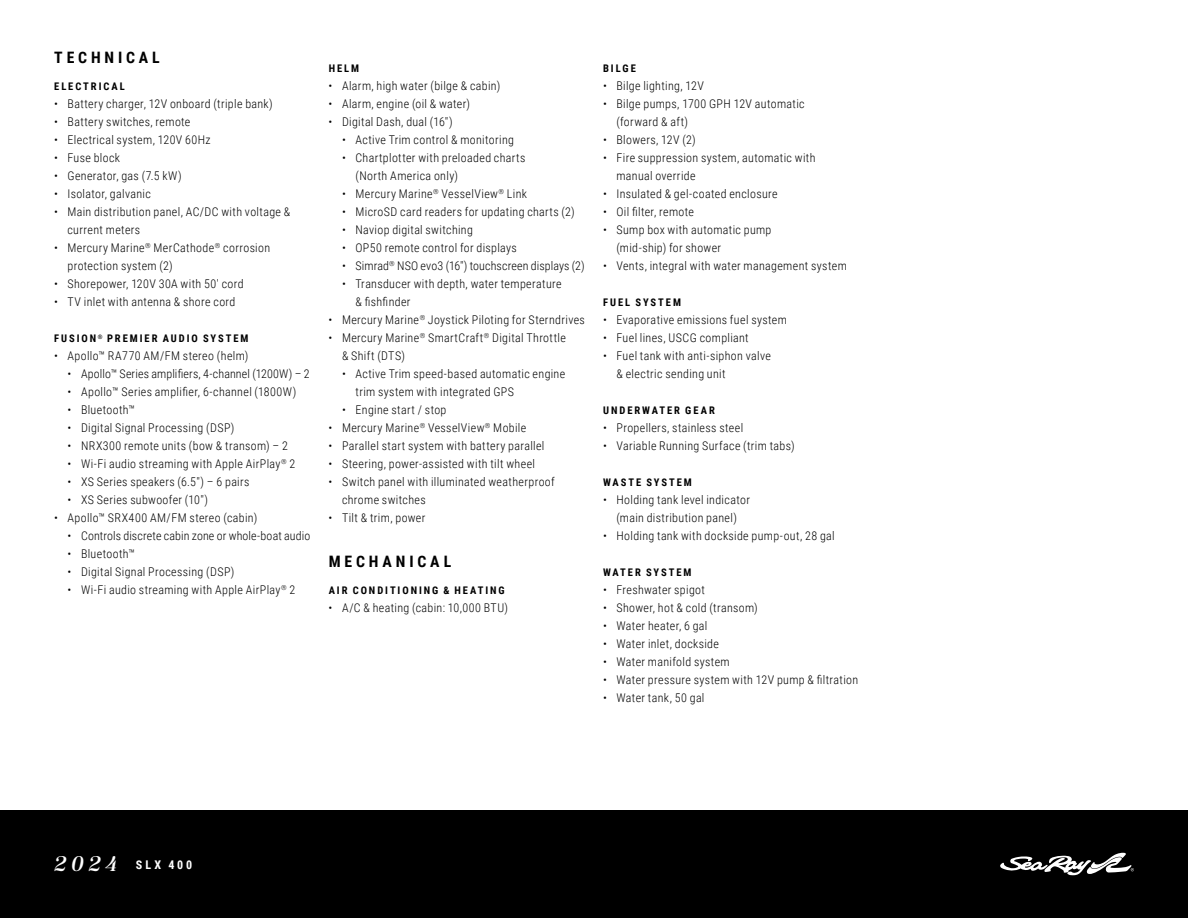
<style>
.page{position:relative;width:1188px;height:918px;background:#fff}
.page>*{position:absolute;margin:0;border:0;box-sizing:border-box;transform-origin:0 0}
.Roboto_Cond_10_5_12__CAPS__-_H2{font:700 15.75px "Roboto Condensed";letter-spacing:.245em;color:#000}
.t1{font:300 12px/18px "Roboto Condensed";letter-spacing:.03em;color:#000}
.t2{font:300 12px "Roboto Condensed";letter-spacing:.01em;color:#000}
.t3{font:700 12px "Roboto Condensed";letter-spacing:.24em;color:#fff}
.Roboto_Cond_7_12__CAPS__-_H3{font:700 10.5px "Roboto Condensed";letter-spacing:.185em;color:#000}
.Roboto_Cond_7_12__CAPS__-_H3__After_H2{font:700 10.5px "Roboto Condensed";letter-spacing:.185em;color:#000}
.s1{font-family:"Isabel";font-weight:400;font-style:italic;font-size:22.5px}
</style>
<div class="page">
<div style="left:0;top:810px;width:1188px;height:108px;background:#000"></div>
<svg style="left:1000px;top:853px;width:134px;height:22px"></svg>
<h2 class="Roboto_Cond_10_5_12__CAPS__-_H2" style="left:54px;top:46px;width:107px">TECHNICAL</h2>
<h3 class="Roboto_Cond_7_12__CAPS__-_H3__After_H2" style="left:54px;top:79px;width:72px">ELECTRICAL</h3>
<p class="t1" style="left:54px;top:94px;width:220px">• Battery charger, 12V onboard (triple bank)</p>
<p class="t1" style="left:54px;top:112px;width:138px">• Battery switches, remote</p>
<p class="t1" style="left:54px;top:130px;width:158px">• Electrical system, 120V 60Hz</p>
<p class="t1" style="left:54px;top:148px;width:68px">• Fuse block</p>
<p class="t1" style="left:54px;top:166px;width:129px">• Generator, gas (7.5 kW)</p>
<p class="t1" style="left:54px;top:184px;width:98px">• Isolator, galvanic</p>
<p class="t1" style="left:68px;top:202px;width:224px;text-indent:-14px">• Main distribution panel, AC/DC with voltage &amp; current meters</p>
<p class="t1" style="left:68px;top:238px;width:204px;text-indent:-14px">• Mercury Marine<sup>®</sup> MerCathode<sup>®</sup> corrosion protection system (2)</p>
<p class="t1" style="left:54px;top:274px;width:191px">• Shorepower, 120V 30A with 50′ cord</p>
<p class="t1" style="left:54px;top:292px;width:183px">• TV inlet with antenna &amp; shore cord</p>
<h3 class="Roboto_Cond_7_12__CAPS__-_H3" style="left:54px;top:331px;width:196px">FUSION<sup>®</sup> PREMIER AUDIO SYSTEM</h3>
<p class="t1" style="left:54px;top:346px;width:196px">• Apollo™ RA770 AM/FM stereo (helm)</p>
<p class="t2" style="left:68px;top:365px;width:244px">• Apollo™ Series amplifiers, 4-channel (1200W) – 2</p>
<p class="t1" style="left:68px;top:382px;width:230px">• Apollo™ Series amplifier, 6-channel (1800W)</p>
<p class="t1" style="left:68px;top:400px;width:69px">• Bluetooth™</p>
<p class="t1" style="left:68px;top:418px;width:168px">• Digital Signal Processing (DSP)</p>
<p class="t1" style="left:68px;top:436px;width:222px">• NRX300 remote units (bow &amp; transom) – 2</p>
<p class="t1" style="left:68px;top:454px;width:229px">• Wi-Fi audio streaming with Apple AirPlay<sup>®</sup> 2</p>
<p class="t1" style="left:68px;top:472px;width:184px">• XS Series speakers (6.5″) – 6 pairs</p>
<p class="t1" style="left:68px;top:490px;width:142px">• XS Series subwoofer (10″)</p>
<p class="t1" style="left:54px;top:508px;width:205px">• Apollo™ SRX400 AM/FM stereo (cabin)</p>
<p class="t2" style="left:68px;top:527px;width:244px">• Controls discrete cabin zone or whole-boat audio</p>
<p class="t1" style="left:68px;top:544px;width:69px">• Bluetooth™</p>
<p class="t1" style="left:68px;top:562px;width:168px">• Digital Signal Processing (DSP)</p>
<p class="t1" style="left:68px;top:580px;width:229px">• Wi-Fi audio streaming with Apple AirPlay<sup>®</sup> 2</p>
<h3 class="Roboto_Cond_7_12__CAPS__-_H3" style="left:329px;top:61px;width:32px">HELM</h3>
<p class="t1" style="left:328px;top:76px;width:173px">• Alarm, high water (bilge &amp; cabin)</p>
<p class="t1" style="left:328px;top:94px;width:143px">• Alarm, engine (oil &amp; water)</p>
<p class="t1" style="left:328px;top:112px;width:126px">• Digital Dash, dual (16″)</p>
<p class="t1" style="left:342px;top:130px;width:174px">• Active Trim control &amp; monitoring</p>
<p class="t1" style="left:356px;top:148px;width:171px;text-indent:-14px">• Chartplotter with preloaded charts (North America only)</p>
<p class="t1" style="left:342px;top:184px;width:187px">• Mercury Marine<sup>®</sup> VesselView<sup>®</sup> Link</p>
<p class="t1" style="left:342px;top:202px;width:234px">• MicroSD card readers for updating charts (2)</p>
<p class="t1" style="left:342px;top:220px;width:132px">• Naviop digital switching</p>
<p class="t1" style="left:342px;top:238px;width:176px">• OP50 remote control for displays</p>
<p class="t2" style="left:342px;top:257px;width:244px">• Simrad<sup>®</sup> NSO evo3 (16″) touchscreen displays (2)</p>
<p class="t1" style="left:356px;top:274px;width:208px;text-indent:-14px">• Transducer with depth, water temperature &amp; fishfinder</p>
<p class="t1" style="left:328px;top:310px;width:258px">• Mercury Marine<sup>®</sup> Joystick Piloting for Sterndrives</p>
<p class="t1" style="left:342px;top:328px;width:225px;text-indent:-14px">• Mercury Marine<sup>®</sup> SmartCraft<sup>®</sup> Digital Throttle &amp; Shift (DTS)</p>
<p class="t1" style="left:356px;top:364px;width:211px;text-indent:-14px">• Active Trim speed-based automatic engine trim system with integrated GPS</p>
<p class="t1" style="left:342px;top:400px;width:106px">• Engine start / stop</p>
<p class="t1" style="left:328px;top:418px;width:199px">• Mercury Marine<sup>®</sup> VesselView<sup>®</sup> Mobile</p>
<p class="t1" style="left:328px;top:436px;width:217px">• Parallel start system with battery parallel</p>
<p class="t1" style="left:328px;top:454px;width:208px">• Steering, power-assisted with tilt wheel</p>
<p class="t1" style="left:342px;top:472px;width:214px;text-indent:-14px">• Switch panel with illuminated weatherproof chrome switches</p>
<p class="t1" style="left:328px;top:508px;width:98px">• Tilt &amp; trim, power</p>
<h2 class="Roboto_Cond_10_5_12__CAPS__-_H2" style="left:329px;top:550px;width:124px">MECHANICAL</h2>
<h3 class="Roboto_Cond_7_12__CAPS__-_H3__After_H2" style="left:329px;top:583px;width:178px">AIR CONDITIONING &amp; HEATING</h3>
<p class="t1" style="left:328px;top:598px;width:181px">• A/C &amp; heating (cabin: 10,000 BTU)</p>
<h3 class="Roboto_Cond_7_12__CAPS__-_H3" style="left:603px;top:61px;width:34px">BILGE</h3>
<p class="t1" style="left:603px;top:76px;width:103px">• Bilge lighting, 12V</p>
<p class="t1" style="left:616px;top:94px;width:190px;text-indent:-14px">• Bilge pumps, 1700 GPH 12V automatic (forward &amp; aft)</p>
<p class="t1" style="left:603px;top:130px;width:94px">• Blowers, 12V (2)</p>
<p class="t1" style="left:616px;top:148px;width:201px;text-indent:-14px">• Fire suppression system, automatic with manual override</p>
<p class="t1" style="left:603px;top:184px;width:176px">• Insulated &amp; gel-coated enclosure</p>
<p class="t1" style="left:603px;top:202px;width:93px">• Oil filter, remote</p>
<p class="t1" style="left:616px;top:220px;width:156px;text-indent:-14px">• Sump box with automatic pump (mid-ship) for shower</p>
<p class="t1" style="left:603px;top:256px;width:245px">• Vents, integral with water management system</p>
<h3 class="Roboto_Cond_7_12__CAPS__-_H3" style="left:603px;top:295px;width:79px">FUEL SYSTEM</h3>
<p class="t1" style="left:603px;top:310px;width:186px">• Evaporative emissions fuel system</p>
<p class="t1" style="left:603px;top:328px;width:147px">• Fuel lines, USCG compliant</p>
<p class="t1" style="left:616px;top:346px;width:156px;text-indent:-14px">• Fuel tank with anti-siphon valve &amp; electric sending unit</p>
<h3 class="Roboto_Cond_7_12__CAPS__-_H3" style="left:603px;top:403px;width:113px">UNDERWATER GEAR</h3>
<p class="t1" style="left:603px;top:418px;width:142px">• Propellers, stainless steel</p>
<p class="t1" style="left:603px;top:436px;width:193px">• Variable Running Surface (trim tabs)</p>
<h3 class="Roboto_Cond_7_12__CAPS__-_H3" style="left:603px;top:475px;width:90px">WASTE SYSTEM</h3>
<p class="t1" style="left:603px;top:490px;width:148px;text-align:center">• Holding tank level indicator (main distribution panel)</p>
<p class="t1" style="left:603px;top:526px;width:233px">• Holding tank with dockside pump-out, 28 gal</p>
<h3 class="Roboto_Cond_7_12__CAPS__-_H3" style="left:603px;top:565px;width:90px">WATER SYSTEM</h3>
<p class="t1" style="left:603px;top:580px;width:103px">• Freshwater spigot</p>
<p class="t1" style="left:603px;top:598px;width:156px">• Shower, hot &amp; cold (transom)</p>
<p class="t1" style="left:603px;top:616px;width:106px">• Water heater, 6 gal</p>
<p class="t1" style="left:603px;top:634px;width:117px">• Water inlet, dockside</p>
<p class="t1" style="left:603px;top:652px;width:128px">• Water manifold system</p>
<p class="t1" style="left:603px;top:670px;width:257px">• Water pressure system with 12V pump &amp; filtration</p>
<p class="t1" style="left:603px;top:688px;width:103px">• Water tank, 50 gal</p>
<p class="t3" style="left:54px;top:856px;width:140px"><span class="s1">2024</span> SLX 400</p>
</div>
